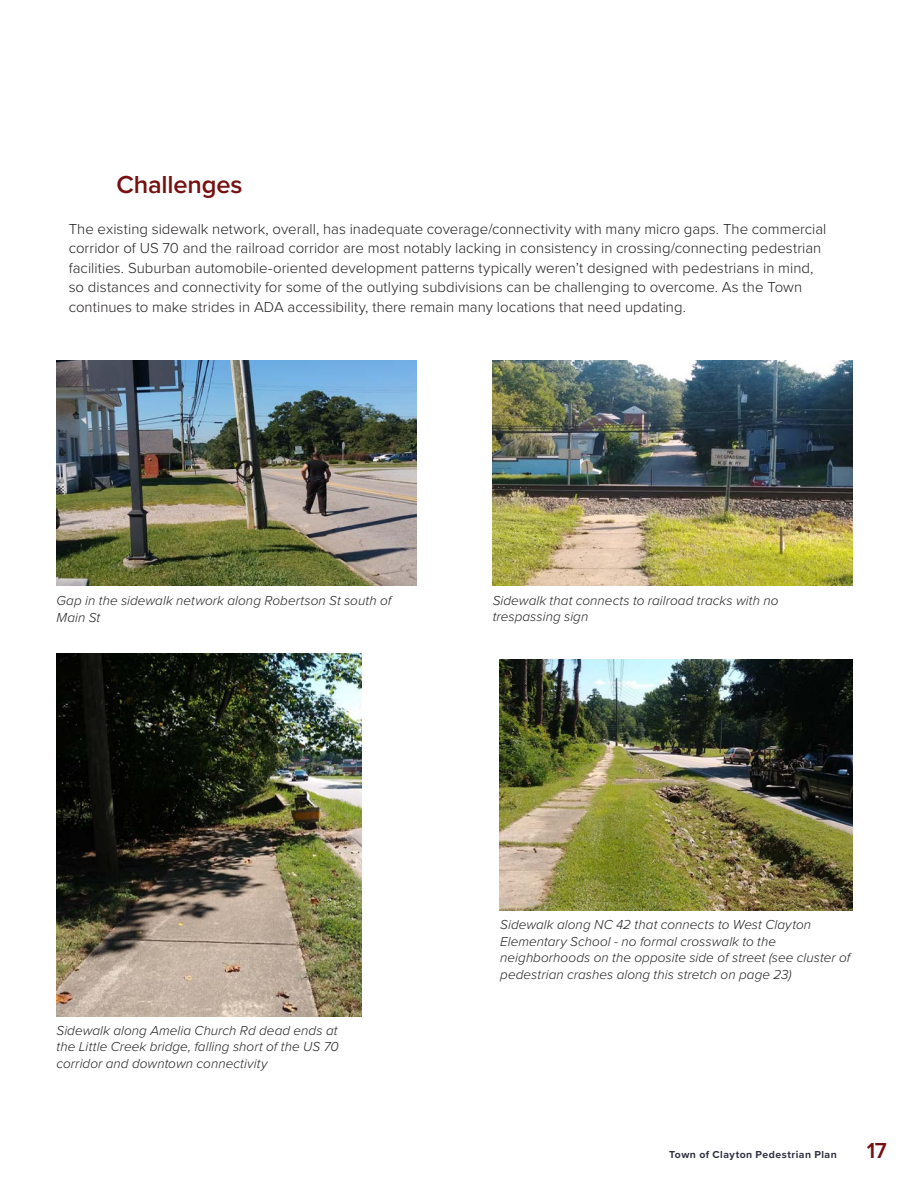
<style>
.page{position:relative;width:918px;height:1188px;background:#fff}
.page>*{position:absolute;margin:0;border:0;box-sizing:border-box;transform-origin:0 0}
.t1{font:600 25.5px "Proxima Nova";letter-spacing:-.01em;color:#761011}
.t2{font:600 22.5px "Proxima Nova";color:#761011}
.Body{font:300 15px/19.5px "Proxima Nova";color:#231f20}
.t3{font:italic 300 13.5px/16.5px "Proxima Nova";letter-spacing:.005em;color:#231f20}
.t4{font:700 10.5px "Proxima Nova";letter-spacing:.045em;color:#2f3143}
</style>
<div class="page">
<img style="left:56px;top:361px;width:360px;height:225px">
<img style="left:56px;top:654px;width:305px;height:363px">
<img style="left:500px;top:659px;width:352px;height:252px">
<img style="left:493px;top:361px;width:359px;height:225px">
<h2 class="t1" style="left:117px;top:165px;width:127px">Challenges</h2>
<p class="Body" style="left:69px;top:218px;width:759px">The existing sidewalk network, overall, has inadequate coverage/connectivity with many micro gaps. The commercial corridor of US 70 and the railroad corridor are most notably lacking in consistency in crossing/connecting pedestrian facilities. Suburban automobile-oriented development patterns typically weren’t designed with pedestrians in mind, so distances and connectivity for some of the outlying subdivisions can be challenging to overcome. As the Town continues to make strides in ADA accessibility, there remain many locations that need updating.</p>
<p class="t3" style="left:56px;top:592px;width:336px">Gap in the sidewalk network along Robertson St south of<br>Main St</p>
<p class="t3" style="left:493px;top:591px;width:287px">Sidewalk that connects to railroad tracks with no trespassing sign</p>
<p class="t3" style="left:56px;top:1021px;width:284px;text-align:justify">Sidewalk along Amelia Church Rd dead ends at the Little Creek bridge, falling short of the US 70 corridor and downtown connectivity</p>
<p class="t3" style="left:500px;top:916px;width:352px">Sidewalk along NC 42 that connects to West Clayton Elementary School - no formal crosswalk to the neighborhoods on the opposite side of street (see cluster of pedestrian crashes along this stretch on page 23)</p>
<p class="t4" style="left:669px;top:1146px;width:169px">Town of Clayton Pedestrian Plan</p>
<h2 class="t2" style="left:867px;top:1133px;width:22px">17</h2>
</div>
